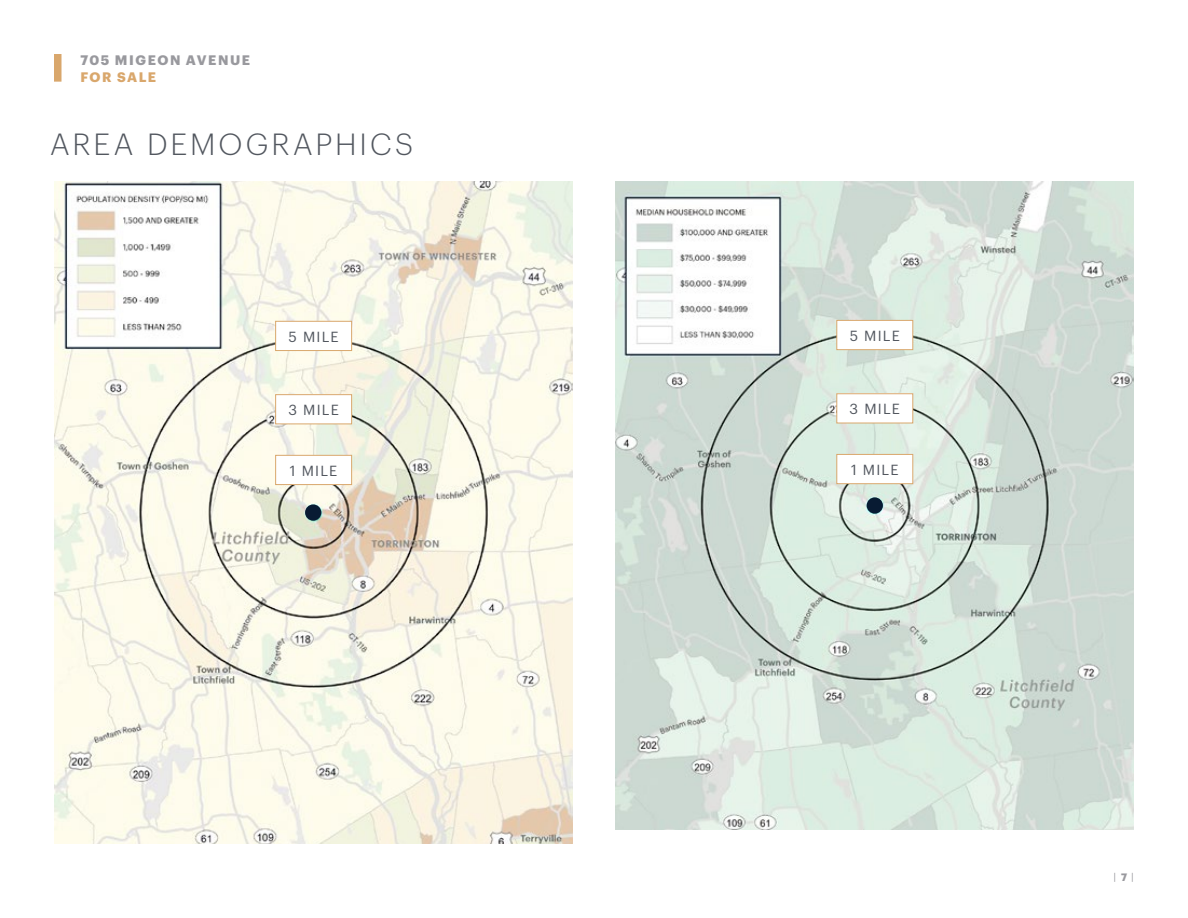
<style>
.page{position:relative;width:1188px;height:918px;background:#fff}
.page>*{position:absolute;margin:0;border:0;box-sizing:border-box;transform-origin:0 0}
.t1{font:300 30px "Graphik";letter-spacing:.1em;color:#52575f}
.t2{font:14.4px "Graphik";letter-spacing:.085em;color:#52575f}
.t3{font:700 13.5px "Graphik";letter-spacing:.115em;color:#99999e}
.t4{font:700 13.5px "Graphik";letter-spacing:.1em;color:#d9a76c}
.t5{font:10.5px "Graphik";color:#99999e}
.s1{font-weight:700}
</style>
<div class="page">
<img style="left:54px;top:182px;width:518px;height:662px">
<img style="left:616px;top:182px;width:518px;height:648px">
<div style="left:54px;top:54px;width:8px;height:28px;background:#d9a76c"></div>
<div style="left:305px;top:504px;width:16px;height:17px;background:#081b33;border-radius:50%"></div>
<div style="left:867px;top:497px;width:16px;height:17px;background:#081b33;border-radius:50%"></div>
<div style="left:276px;top:321px;width:76px;height:30px;background:#fff"></div>
<div style="left:275px;top:321px;width:77px;height:30px;border:1px solid #d9a76c"></div>
<div style="left:276px;top:395px;width:76px;height:29px;background:#fff"></div>
<div style="left:275px;top:394px;width:77px;height:30px;border:1px solid #d9a76c"></div>
<div style="left:276px;top:455px;width:76px;height:30px;background:#fff"></div>
<div style="left:275px;top:455px;width:77px;height:30px;border:1px solid #d9a76c"></div>
<div style="left:837px;top:320px;width:76px;height:30px;background:#fff"></div>
<div style="left:836px;top:320px;width:77px;height:30px;border:1px solid #d9a76c"></div>
<div style="left:837px;top:394px;width:76px;height:29px;background:#fff"></div>
<div style="left:836px;top:393px;width:77px;height:30px;border:1px solid #d9a76c"></div>
<div style="left:837px;top:454px;width:76px;height:30px;background:#fff"></div>
<div style="left:836px;top:454px;width:77px;height:30px;border:1px solid #d9a76c"></div>
<p class="t3" style="left:80px;top:50px;width:171px">705 MIGEON AVENUE</p>
<p class="t4" style="left:80px;top:66px;width:77px">FOR SALE</p>
<h1 class="t1" style="left:50px;top:122px;width:365px">AREA DEMOGRAPHICS</h1>
<p class="t2" style="left:289px;top:326px;width:52px">5 MILE</p>
<p class="t2" style="left:288px;top:399px;width:52px">3 MILE</p>
<p class="t2" style="left:290px;top:460px;width:49px">1 MILE</p>
<p class="t2" style="left:850px;top:325px;width:52px">5 MILE</p>
<p class="t2" style="left:850px;top:398px;width:52px">3 MILE</p>
<p class="t2" style="left:851px;top:459px;width:49px">1 MILE</p>
<p class="t5" style="left:1113px;top:869px;width:22px">| <span class="s1">7</span> |</p>
</div>
